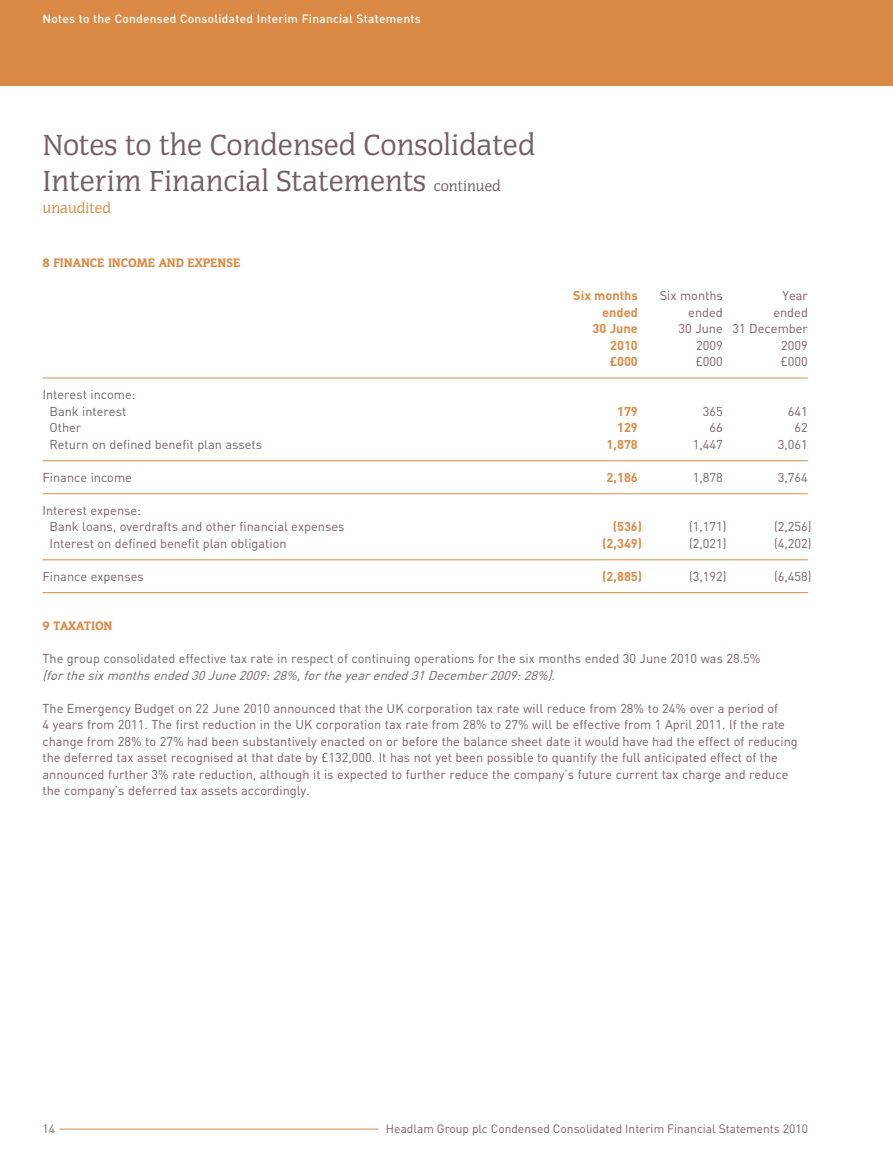
<style>
.page{position:relative;width:893px;height:1170px;background:#fff}
.page>*{position:absolute;margin:0;border:0;box-sizing:border-box;transform-origin:0 0}
.t1{font:30px/36px "Congress LT Std";color:#755e67}
.t2{font:15px "Congress LT Std";color:#db8a45}
.t3{font:12.75px/16.5px "DIN";color:#755e67}
.t4{font:700 12.75px "DIN";color:#db8a45}
.t5{font:900 12.75px "Congress LT Std";color:#db8a45}
.t6{font:12px "DIN";color:#755e67}
.t7{font:500 12px "DIN";letter-spacing:.02em;color:#fff}
.s1{font-size:15px}
.s2{font-style:italic}
</style>
<div class="page">
<div style="left:0;top:0;width:893px;height:85px;background:#db8a45"></div>
<hr style="left:60px;top:1128px;width:318px;height:1px;background:#db8a45">
<hr style="left:43px;top:377px;width:765px;height:1px;background:#db8a45">
<hr style="left:43px;top:460px;width:765px;height:1px;background:#db8a45">
<hr style="left:43px;top:493px;width:765px;height:1px;background:#db8a45">
<hr style="left:43px;top:559px;width:765px;height:1px;background:#db8a45">
<hr style="left:43px;top:592px;width:765px;height:1px;background:#db8a45">
<p class="t7" style="left:43px;top:11px;width:380px">Notes to the Condensed Consolidated Interim Financial Statements</p>
<h1 class="t1" style="left:43px;top:127px;width:494px">Notes to the Condensed Consolidated<br>Interim Financial Statements <span class="s1">continued</span></h1>
<p class="t2" style="left:43px;top:200px;width:70px">unaudited</p>
<p class="t5" style="left:43px;top:255px;width:199px">8 FINANCE INCOME AND EXPENSE</p>
<p class="t3" style="left:43px;top:386px;width:95px;text-align:center">Interest income:<br>Bank interest</p>
<p class="t4" style="left:573px;top:287px;width:66px">Six months</p>
<p class="t3" style="left:660px;top:287px;width:65px">Six months</p>
<p class="t3" style="left:782px;top:287px;width:27px">Year</p>
<p class="t4" style="left:602px;top:303px;width:37px">ended</p>
<p class="t3" style="left:688px;top:303px;width:36px">ended</p>
<p class="t3" style="left:773px;top:303px;width:36px">ended</p>
<p class="t4" style="left:593px;top:320px;width:47px">30 June</p>
<p class="t3" style="left:679px;top:320px;width:131px">30 June 31 December</p>
<p class="t4" style="left:610px;top:336px;width:29px">2010</p>
<p class="t3" style="left:696px;top:336px;width:28px">2009</p>
<p class="t3" style="left:781px;top:336px;width:28px">2009</p>
<p class="t4" style="left:610px;top:353px;width:30px">£000</p>
<p class="t3" style="left:696px;top:353px;width:28px">£000</p>
<p class="t3" style="left:781px;top:353px;width:28px">£000</p>
<p class="t4" style="left:617px;top:402px;width:22px">179</p>
<p class="t3" style="left:703px;top:402px;width:21px">365</p>
<p class="t3" style="left:788px;top:402px;width:21px">641</p>
<p class="t3" style="left:50px;top:419px;width:33px">Other</p>
<p class="t4" style="left:617px;top:419px;width:22px">129</p>
<p class="t3" style="left:710px;top:419px;width:15px">66</p>
<p class="t3" style="left:795px;top:419px;width:15px">62</p>
<p class="t3" style="left:50px;top:435px;width:214px">Return on defined benefit plan assets</p>
<p class="t4" style="left:607px;top:435px;width:33px">1,878</p>
<p class="t3" style="left:693px;top:435px;width:31px">1,447</p>
<p class="t3" style="left:778px;top:435px;width:31px">3,061</p>
<p class="t3" style="left:43px;top:468px;width:91px">Finance income</p>
<p class="t4" style="left:607px;top:468px;width:33px">2,186</p>
<p class="t3" style="left:693px;top:468px;width:31px">1,878</p>
<p class="t3" style="left:778px;top:468px;width:31px">3,764</p>
<p class="t3" style="left:50px;top:501px;width:296px;text-indent:-7px">Interest expense:<br>Bank loans, overdrafts and other financial expenses</p>
<p class="t4" style="left:613px;top:518px;width:31px">(536)</p>
<p class="t3" style="left:689px;top:518px;width:39px">(1,171)</p>
<p class="t3" style="left:774px;top:518px;width:39px">(2,256)</p>
<p class="t3" style="left:50px;top:534px;width:239px">Interest on defined benefit plan obligation</p>
<p class="t4" style="left:602px;top:534px;width:41px">(2,349)</p>
<p class="t3" style="left:689px;top:534px;width:39px">(2,021)</p>
<p class="t3" style="left:774px;top:534px;width:39px">(4,202)</p>
<p class="t3" style="left:43px;top:567px;width:103px">Finance expenses</p>
<p class="t4" style="left:602px;top:567px;width:41px">(2,885)</p>
<p class="t3" style="left:689px;top:567px;width:39px">(3,192)</p>
<p class="t3" style="left:774px;top:567px;width:39px">(6,458)</p>
<p class="t5" style="left:43px;top:618px;width:72px">9 TAXATION</p>
<p class="t3" style="left:43px;top:650px;width:719px">The group consolidated effective tax rate in respect of continuing operations for the six months ended 30 June 2010 was 28.5% <span class="s2">(forthesixmonthsended30June2009:28%,fortheyearended31December2009:28%)</span>.</p>
<p class="t3" style="left:43px;top:699px;width:757px">The Emergency Budget on 22 June 2010 announced that the UK corporation tax rate will reduce from 28% to 24% over a period of<br>4 years from 2011. The first reduction in the UK corporation tax rate from 28% to 27% will be effective from 1 April 2011. If the rate change from 28% to 27% had been substantively enacted on or before the balance sheet date it would have had the effect of reducing the deferred tax asset recognised at that date by £132,000. It has not yet been possible to quantify the full anticipated effect of the announced further 3% rate reduction, although it is expected to further reduce the company’s future current tax charge and reduce the company’s deferred tax assets accordingly.</p>
<p class="t6" style="left:43px;top:1120px;width:14px">14</p>
<p class="t6" style="left:386px;top:1120px;width:423px">Headlam Group plc Condensed Consolidated Interim Financial Statements 2010</p>
</div>
